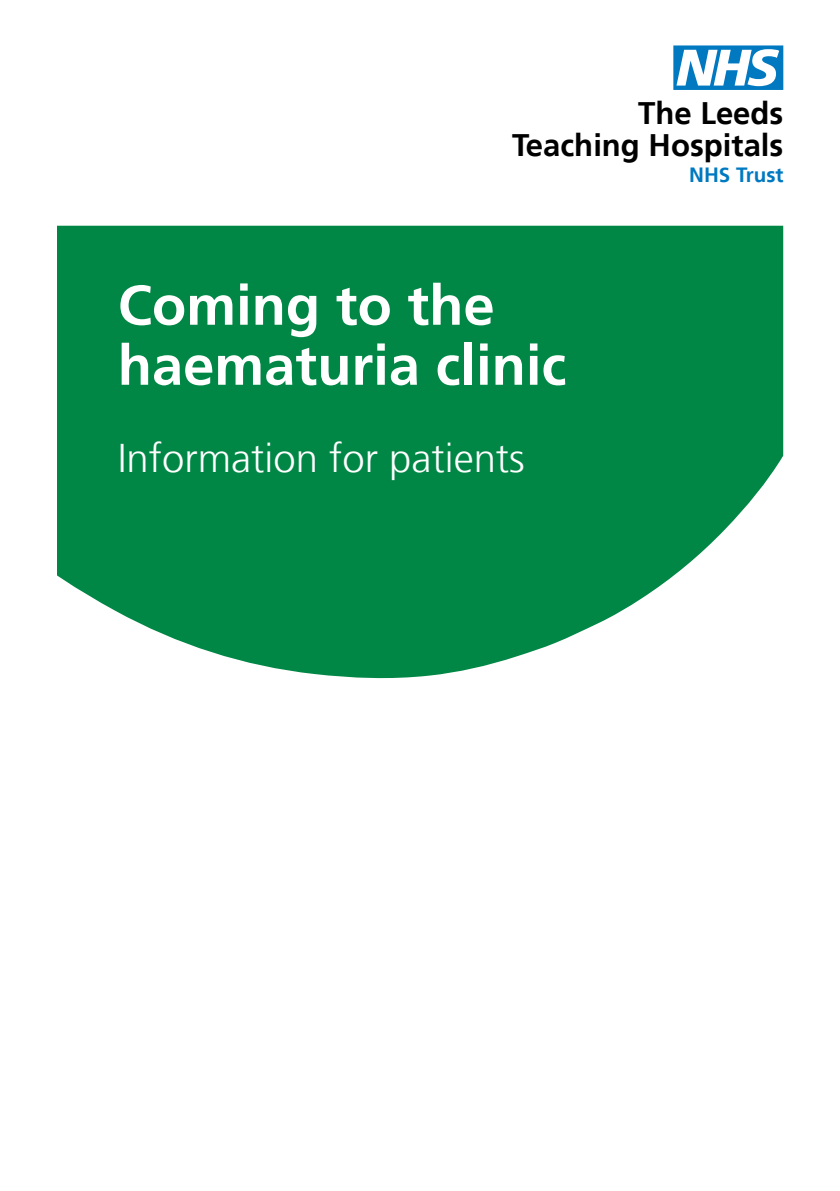
<style>
.page{position:relative;width:840px;height:1191px;background:#fff}
.page>*{position:absolute;margin:0;border:0;box-sizing:border-box;transform-origin:0 0}
.t1{font:62.2px "NHS";color:#0079c1}
.Cover_title_A{font:700 56px/60px "Frutiger LT";color:#fff}
.Cover_title_B{font:300 40px "Frutiger LT";color:#fff}
.t2{font:700 31px "Frutiger LT";color:#000}
.t3{font:700 20.6px "Frutiger LT";color:#0079c1}
</style>
<div class="page">
<svg style="left:57px;top:226px;width:725px;height:453px;background:#1d945a"></svg>
<p class="t1" style="left:673px;top:33px;width:111px">n</p>
<p class="t2" style="left:638px;top:95px;width:147px">The Leeds</p>
<p class="t2" style="left:512px;top:127px;width:273px">Teaching Hospitals</p>
<p class="t3" style="left:688px;top:162px;width:96px">NHS Trust</p>
<p class="Cover_title_A" style="left:118px;top:275px;width:450px">Coming to the haematuria clinic</p>
<p class="Cover_title_B" style="left:118px;top:436px;width:408px">Information for patients</p>
</div>
